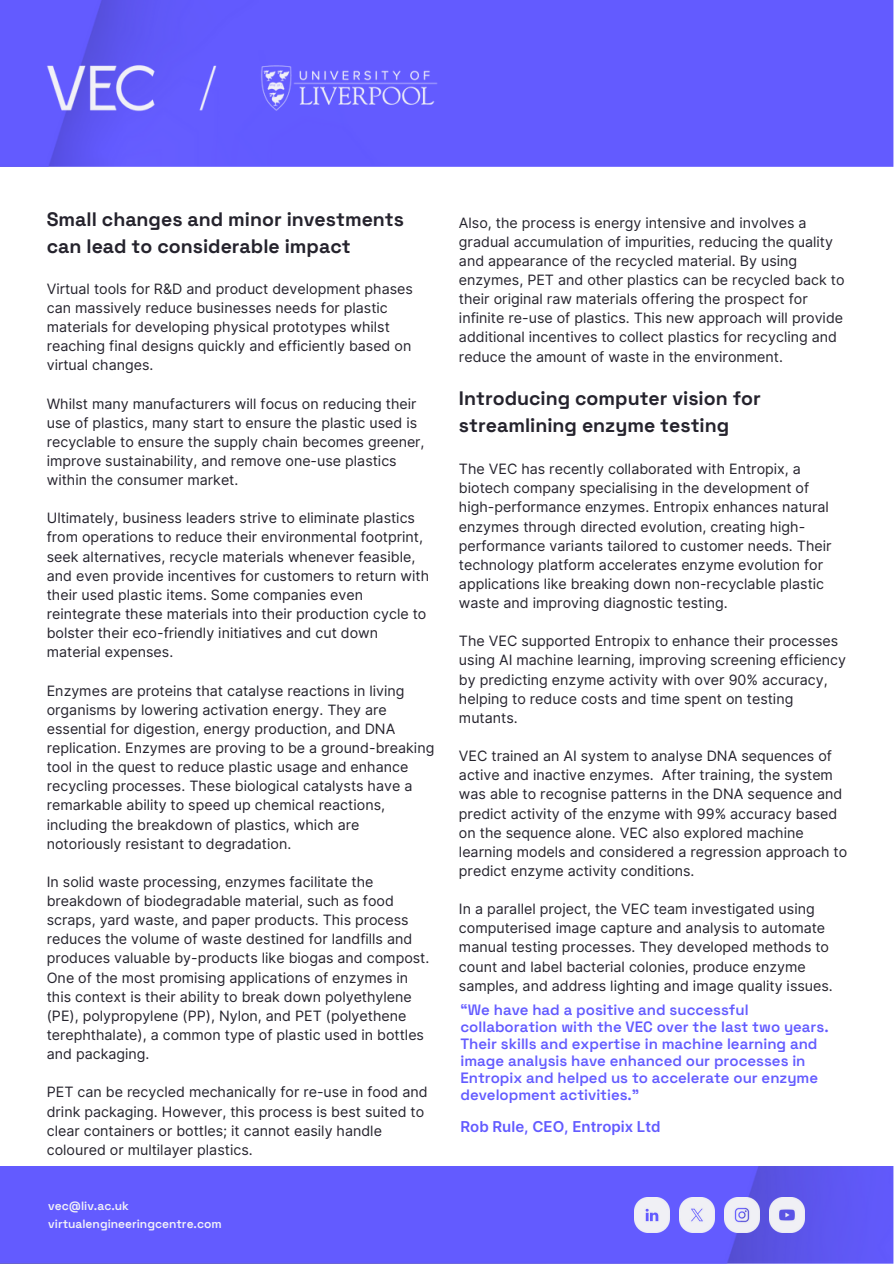
<style>
.page{position:relative;width:894px;height:1264px;background:#fff}
.page>*{position:absolute;margin:0;border:0;box-sizing:border-box;transform-origin:0 0}
.t1{font:700 19.5px/27px "Space Grotesk";color:#25232d}
.t2{font:600 15px/16.8px "Space Grotesk";color:#635bff}
.t3{font:600 15px "Inter";color:#635bff}
.t4{font:14.25px/19.2px "Inter";color:#25232d}
.t5{font:600 12px "Space Grotesk";color:#f3f3f8}
</style>
<div class="page">
<img style="left:0;top:1166px;width:893px;height:96px">
<img style="left:769px;top:1197px;width:35px;height:35px">
<img style="left:724px;top:1197px;width:35px;height:35px">
<img style="left:679px;top:1197px;width:35px;height:35px">
<img style="left:634px;top:1197px;width:34px;height:35px">
<div style="left:0;top:0;width:893px;height:166px;background:#635bff"></div>
<img style="left:31px;top:51px;width:423px;height:76px">
<h3 class="t1" style="left:47px;top:206px;width:358px">Small changes and minor investments can lead to considerable impact</h3>
<h3 class="t4" style="left:47px;top:279px;width:367px">Virtual tools for R&amp;D and product development phases can massively reduce businesses needs for plastic materials for developing physical prototypes whilst reaching final designs quickly and efficiently based on virtual changes.</h3>
<h3 class="t4" style="left:47px;top:394px;width:379px">Whilst many manufacturers will focus on reducing their use of plastics, many start to ensure the plastic used is recyclable to ensure the supply chain becomes greener, improve sustainability, and remove one-use plastics within the consumer market.</h3>
<h1 class="t4" style="left:47px;top:508px;width:384px">Ultimately, business leaders strive to eliminate plastics from operations to reduce their environmental footprint, seek alternatives, recycle materials whenever feasible, and even provide incentives for customers to return with their used plastic items. Some companies even reintegrate these materials into their production cycle to bolster their eco-friendly initiatives and cut down material expenses.</h1>
<h3 class="t4" style="left:47px;top:680px;width:389px">Enzymes are proteins that catalyse reactions in living organisms by lowering activation energy. They are essential for digestion, energy production, and DNA replication. Enzymes are proving to be a ground-breaking tool in the quest to reduce plastic usage and enhance recycling processes. These biological catalysts have a remarkable ability to speed up chemical reactions, including the breakdown of plastics, which are notoriously resistant to degradation.</h3>
<h3 class="t4" style="left:47px;top:872px;width:384px">In solid waste processing, enzymes facilitate the breakdown of biodegradable material, such as food scraps, yard waste, and paper products. This process reduces the volume of waste destined for landfills and produces valuable by-products like biogas and compost.<br>One of the most promising applications of enzymes in this context is their ability to break down polyethylene (PE), polypropylene (PP), Nylon, and PET (polyethene terephthalate), a common type of plastic used in bottles and packaging.</h3>
<h3 class="t4" style="left:47px;top:1082px;width:382px">PET can be recycled mechanically for re-use in food and drink packaging. However, this process is best suited to clear containers or bottles; it cannot easily handle coloured or multilayer plastics.</h3>
<h2 class="t5" style="left:48px;top:1197px;width:82px">vec@liv.ac.uk</h2>
<p class="t5" style="left:48px;top:1215px;width:175px">virtualengineeringcentre.com</p>
<p class="t4" style="left:459px;top:213px;width:387px">Also, the process is energy intensive and involves a gradual accumulation of impurities, reducing the quality and appearance of the recycled material. By using enzymes, PET and other plastics can be recycled back to their original raw materials offering the prospect for infinite re-use of plastics. This new approach will provide additional incentives to collect plastics for recycling and reduce the amount of waste in the environment.</p>
<p class="t1" style="left:459px;top:385px;width:303px">Introducing computer vision for streamlining enzyme testing</p>
<p class="t4" style="left:459px;top:459px;width:374px">The VEC has recently collaborated with Entropix, a biotech company specialising in the development of high-performance enzymes. Entropix enhances natural enzymes through directed evolution, creating high&shy;performance variants tailored to customer needs. Their technology platform accelerates enzyme evolution for applications like breaking down non-recyclable plastic waste and improving diagnostic testing.</p>
<p class="t4" style="left:459px;top:631px;width:388px">The VEC supported Entropix to enhance their processes using AI machine learning, improving screening efficiency by predicting enzyme activity with over 90% accuracy, helping to reduce costs and time spent on testing mutants.</p>
<p class="t4" style="left:459px;top:746px;width:389px">VEC trained an AI system to analyse DNA sequences of active and inactive enzymes. After training, the system was able to recognise patterns in the DNA sequence and predict activity of the enzyme with 99% accuracy based on the sequence alone. VEC also explored machine learning models and considered a regression approach to predict enzyme activity conditions.</p>
<p class="t4" style="left:459px;top:899px;width:375px">In a parallel project, the VEC team investigated using computerised image capture and analysis to automate manual testing processes. They developed methods to count and label bacterial colonies, produce enzyme samples, and address lighting and image quality issues.</p>
<h3 class="t2" style="left:460px;top:1001px;width:369px">“We have had a positive and successful collaboration with the VEC over the last two years.<br>Their skills and expertise in machine learning and image analysis have enhanced our processes in Entropix and helped us to accelerate our enzyme development activities.”</h3>
<h2 class="t3" style="left:460px;top:1117px;width:201px">Rob Rule, CEO, Entropix Ltd</h2>
</div>
